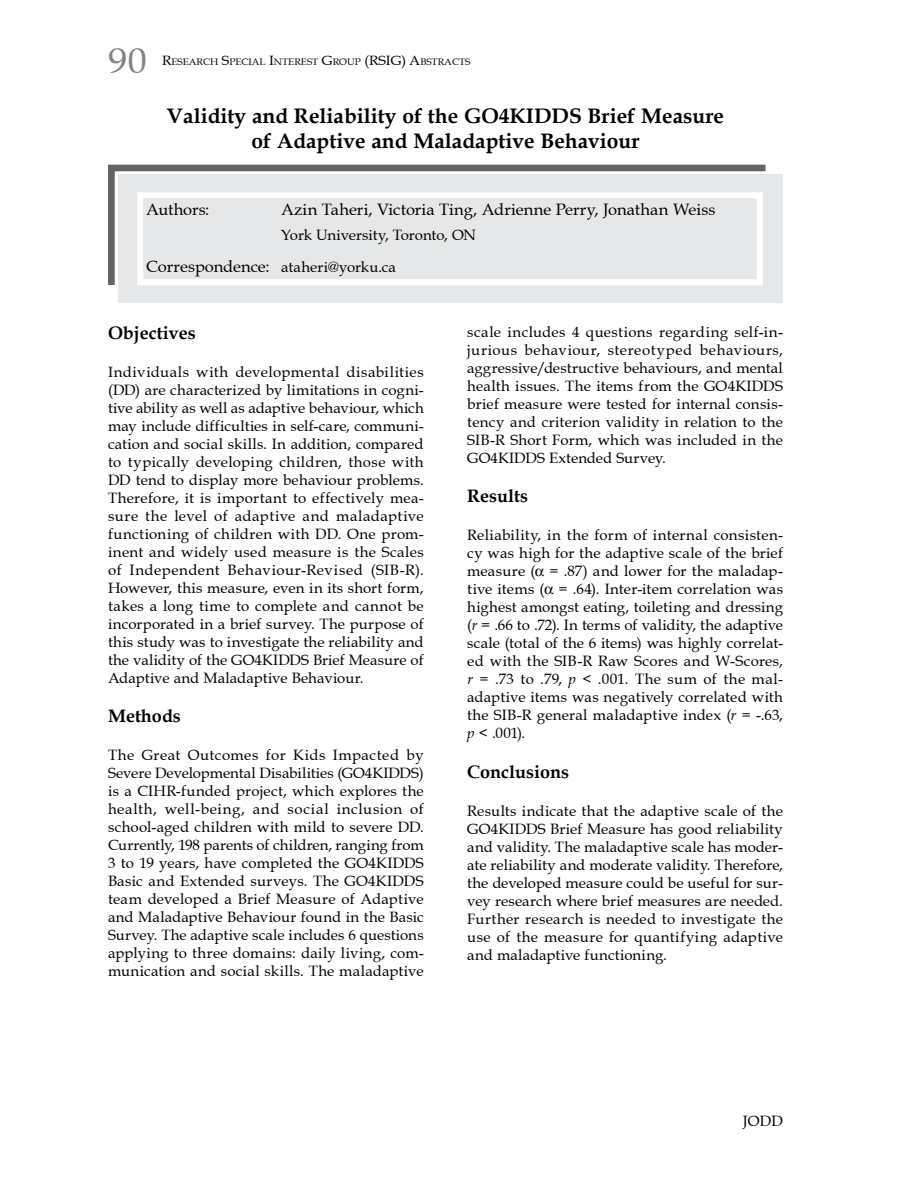
<style>
.page{position:relative;width:918px;height:1188px;background:#fff}
.page>*{position:absolute;margin:0;border:0;box-sizing:border-box;transform-origin:0 0}
.t1{font:36px "Book Antiqua";color:#808285;scale:1.05 1}
.t2{font:700 21px/25.2px "Book Antiqua";color:#000;text-align:center}
.t3{font:700 18px "Book Antiqua";color:#000}
.t4{font:16.5px "Book Antiqua";letter-spacing:.005em;color:#000}
.t5{font:15px/18px "Book Antiqua";letter-spacing:.005em;color:#000;text-align:justify}
.t6{font:9.45px "Book Antiqua";color:#000;scale:1.05 1}
.s1{font-size:13.5px}
.s2{font-size:16.5px}
.s3{font-style:italic}
</style>
<div class="page">
<svg style="left:108px;top:165px;width:658px;height:120px;fill:#636466"></svg>
<div style="left:118px;top:174px;width:664px;height:129px;background:#e6e7e8"></div>
<div style="left:137px;top:192px;width:626px;height:93px;border:6px solid #fff"></div>
<h1 class="t1" style="left:108px;top:38px;width:38px">90</h1>
<p class="t6" style="left:162px;top:56px;width:295px"><span class="s1">R</span>ESEARCH <span class="s1">S</span>PECIAL <span class="s1">I</span>NTEREST <span class="s1">G</span>ROUP <span class="s1">(RSIG) A</span>BSTRACTS</p>
<h2 class="t2" style="left:167px;top:103px;width:559px">Validity and Reliability of the GO4KIDDS Brief Measure of Adaptive and Maladaptive Behaviour</h2>
<p class="t4" style="left:146px;top:199px;width:65px">Authors:</p>
<p class="t4" style="left:281px;top:199px;width:436px">Azin Taheri, Victoria Ting, Adrienne Perry, Jonathan Weiss</p>
<p class="t5" style="left:146px;top:219px;width:331px;line-height:31.5px;text-indent:135px">York University, Toronto, ON<br><span class="s2">Correspondence:</span> ataheri@yorku.ca</p>
<p class="t3" style="left:108px;top:320px;width:89px">Objectives</p>
<p class="t5" style="left:108px;top:363px;width:317px">Individuals with developmental disabilities (DD) are characterized by limitations in cogni&shy;tive ability as well as adaptive behaviour, which may include difficulties in self-care, communi&shy;cation and social skills. In addition, compared to typically developing children, those with DD tend to display more behaviour problems.<br>Therefore, it is important to effectively mea&shy;sure the level of adaptive and maladaptive functioning of children with DD. One prom&shy;inent and widely used measure is the Scales of Independent Behaviour-Revised (SIB-R).<br>However, this measure, even in its short form, takes a long time to complete and cannot be incorporated in a brief survey. The purpose of this study was to investigate the reliability and the validity of the GO4KIDDS Brief Measure of Adaptive and Maladaptive Behaviour.</p>
<p class="t3" style="left:108px;top:704px;width:74px">Methods</p>
<p class="t5" style="left:108px;top:746px;width:317px">The Great Outcomes for Kids Impacted by Severe Developmental Disabilities (GO4KIDDS) is a CIHR-funded project, which explores the health, well-being, and social inclusion of school-aged children with mild to severe DD.<br>Currently, 198 parents of children, ranging from 3 to 19 years, have completed the GO4KIDDS Basic and Extended surveys. The GO4KIDDS team developed a Brief Measure of Adaptive and Maladaptive Behaviour found in the Basic Survey. The adaptive scale includes 6 questions applying to three domains: daily living, com&shy;munication and social skills. The maladaptive</p>
<p class="t5" style="left:467px;top:323px;width:317px">scale includes 4 questions regarding self-in&shy;jurious behaviour, stereotyped behaviours, aggressive/destructive behaviours, and mental health issues. The items from the GO4KIDDS brief measure were tested for internal consis&shy;tency and criterion validity in relation to the SIB-R Short Form, which was included in the GO4KIDDS Extended Survey.</p>
<p class="t3" style="left:467px;top:484px;width:62px">Results</p>
<p class="t5" style="left:467px;top:526px;width:317px">Reliability, in the form of internal consisten&shy;cy was high for the adaptive scale of the brief measure ( = .87) and lower for the maladap&shy;tive items ( = .64). Inter-item correlation was highest amongst eating, toileting and dressing (<span class="s3">r</span> = .66 to .72). In terms of validity, the adaptive scale (total of the 6 items) was highly correlat&shy;ed with the SIB-R Raw Scores and W-Scores, <span class="s3">r</span> = .73 to .79, <span class="s3">p</span> &lt; .001. The sum of the mal&shy;adaptive items was negatively correlated with the SIB-R general maladaptive index (<span class="s3">r</span> = -.63, <span class="s3">p</span> &lt; .001).</p>
<p class="t3" style="left:467px;top:760px;width:103px">Conclusions</p>
<p class="t5" style="left:467px;top:802px;width:317px">Results indicate that the adaptive scale of the GO4KIDDS Brief Measure has good reliability and validity. The maladaptive scale has moder&shy;ate reliability and moderate validity. Therefore, the developed measure could be useful for sur&shy;vey research where brief measures are needed.<br>Further research is needed to investigate the use of the measure for quantifying adaptive and maladaptive functioning.</p>
<p class="t5" style="left:743px;top:1112px;width:42px">JODD</p>
</div>
